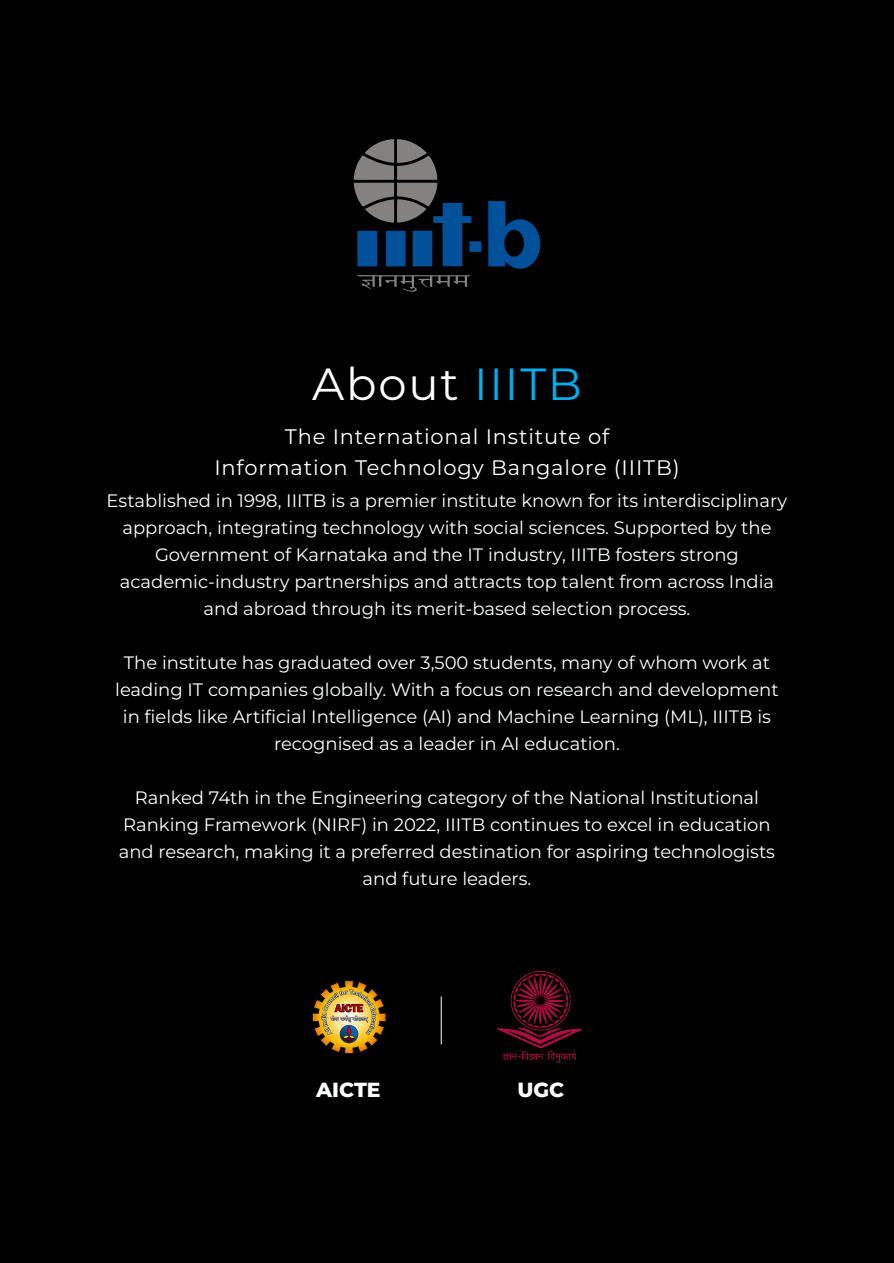
<style>
.page{position:relative;width:894px;height:1263px;background:#000}
.page>*{position:absolute;margin:0;border:0;box-sizing:border-box;transform-origin:0 0}
.t1{font:45px "Montserrat";letter-spacing:.04em;color:#fff}
.t2{font:21px/30.5px "Montserrat";letter-spacing:.04em;color:#fff;text-align:center}
.t3{font:800 20.4px "Montserrat";color:#feffff}
.t4{font:18px/27px "Montserrat";color:#feffff;text-align:center}
.s1{color:#00aeed}
</style>
<div class="page">
<hr style="left:441px;top:996px;width:1px;height:48px;background:#fff">
<img style="left:312px;top:980px;width:73px;height:73px">
<img style="left:497px;top:971px;width:85px;height:92px">
<svg style="left:488px;top:201px;width:52px;height:68px"></svg>
<svg style="left:354px;top:139px;width:127px;height:127px"></svg>
<svg style="left:358px;top:275px;width:112px;height:17px"></svg>
<h1 class="t1" style="left:312px;top:353px;width:271px">About <span class="s1">IIITB</span></h1>
<p class="t2" style="left:214px;top:421px;width:467px">The International Institute of<br>Information Technology Bangalore (IIITB)</p>
<p class="t4" style="left:107px;top:486px;width:682px">Established in 1998, IIITB is a premier institute known for its interdisciplinary approach, integrating technology with social sciences. Supported by the Government of Karnataka and the IT industry, IIITB fosters strong academic-industry partnerships and attracts top talent from across India and abroad through its merit-based selection process.</p>
<p class="t4" style="left:115px;top:648px;width:665px">The institute has graduated over 3,500 students, many of whom work at leading IT companies globally. With a focus on research and development in fields like Artificial Intelligence (AI) and Machine Learning (ML), IIITB is recognised as a leader in AI education.</p>
<p class="t4" style="left:119px;top:783px;width:658px">Ranked 74th in the Engineering category of the National Institutional Ranking Framework (NIRF) in 2022, IIITB continues to excel in education and research, making it a preferred destination for aspiring technologists and future leaders.</p>
<p class="t3" style="left:316px;top:1075px;width:66px">AICTE</p>
<p class="t3" style="left:517px;top:1075px;width:48px">UGC</p>
</div>
